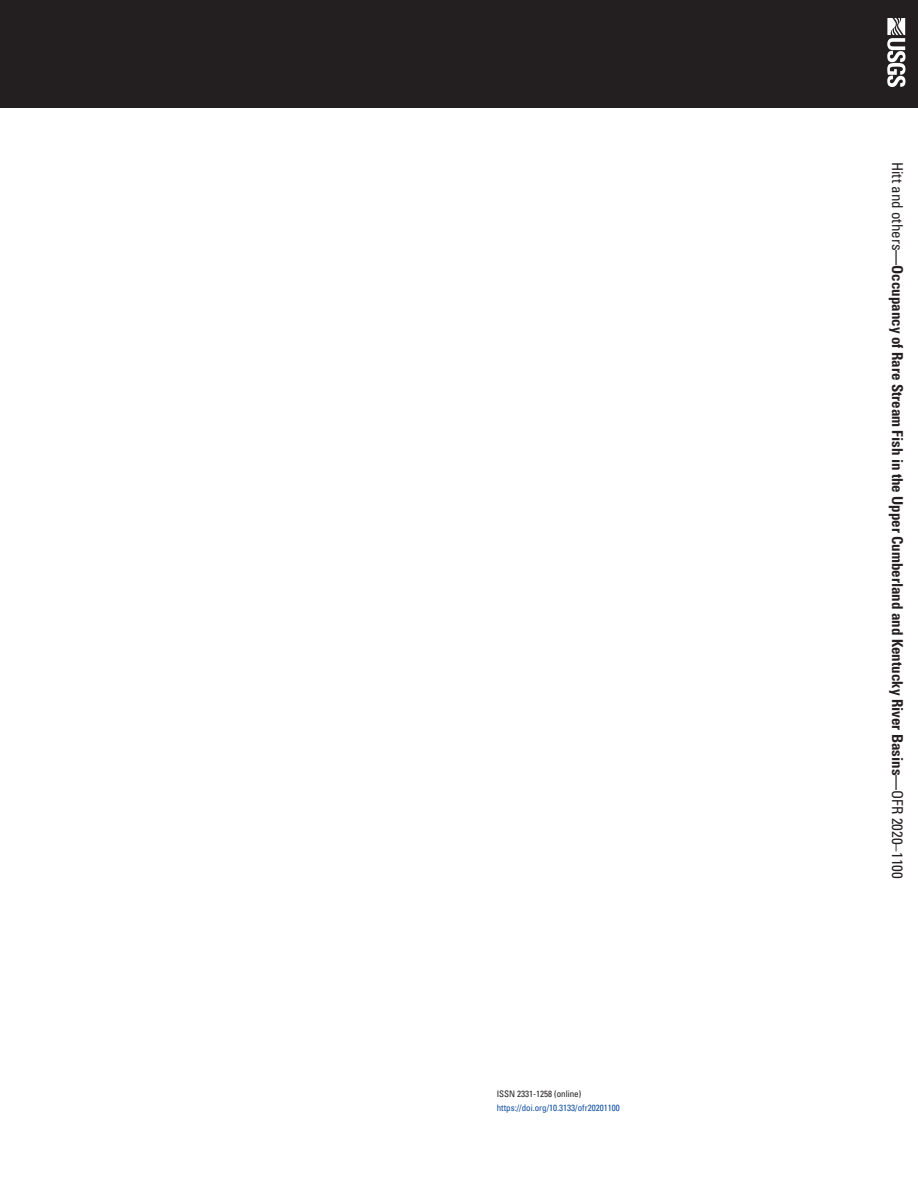
<style>
.page{position:relative;width:918px;height:1188px;background:#fff}
.page>*{position:absolute;margin:0;border:0;box-sizing:border-box;transform-origin:0 0}
.SpineTitle{font:700 condensed 15px "Univers";color:#231f20}
.DOI{font:condensed 9px "Univers";color:#0d4da1}
.ISSN{font:condensed 9px "Univers";color:#231f20}
.s1{font-weight:400}
</style>
<div class="page">
<div style="left:0;top:0;width:918px;height:108px;background:#231f20"></div>
<svg style="left:887px;top:18px;width:18px;height:69px"></svg>
<p class="ISSN" style="left:497px;top:1088px;width:86px">ISSN 2331-1258 (online)</p>
<p class="DOI" style="left:497px;top:1102px;width:124px">https://doi.org/10.3133/ofr20201100</p>
<p class="SpineTitle" style="left:907px;top:162px;width:718px;rotate:90deg"><span class="s1">Hitt and others</span>—Occupancy of Rare Stream Fish in the Upper Cumberland and Kentucky River Basins—<span class="s1">OFR 2020–1100</span></p>
</div>
